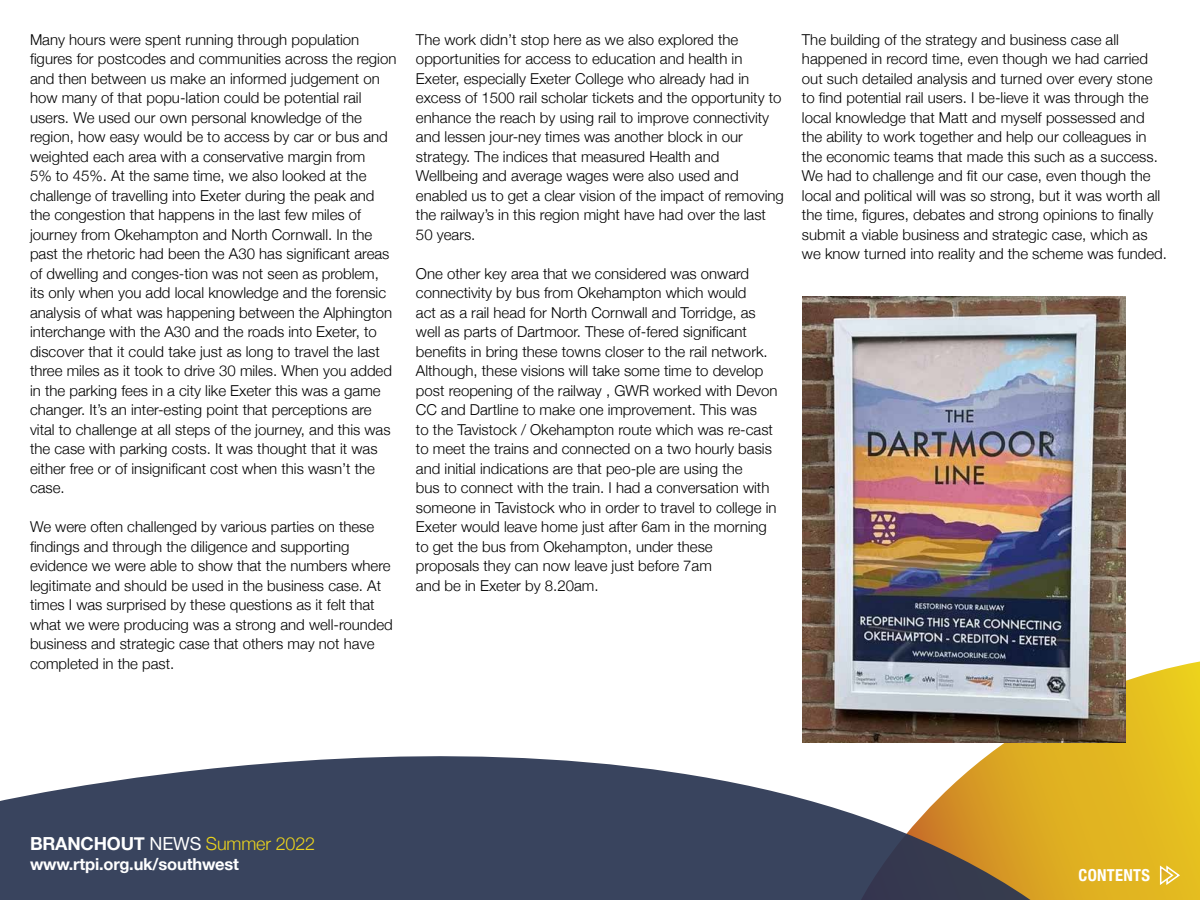
<style>
.page{position:relative;width:1200px;height:900px;background:#fff}
.page>*{position:absolute;margin:0;border:0;box-sizing:border-box;transform-origin:0 0}
.t1{font:300 18px "Helvetica Neue";letter-spacing:-.01em;color:#edd51c}
.t2{font:700 16.5px "Helvetica Neue";letter-spacing:-.01em;color:#fff}
.t3{font:700 condensed 16.5px "Helvetica Neue";letter-spacing:.02em;color:#fff}
.t4{font:300 15px/19.5px "Helvetica Neue";color:#000}
.s1{font-weight:700;color:#fff}
.s2{font-weight:400;color:#fff}
</style>
<div class="page">
<svg style="left:861px;top:662px;width:339px;height:238px"></svg>
<svg style="left:0;top:755px;width:1030px;height:145px;fill:#39445e"></svg>
<svg style="left:1159px;top:864px;width:22px;height:23px"></svg>
<img style="left:802px;top:296px;width:324px;height:446px">
<p class="t4" style="left:30px;top:28px;width:368px">Many hours were spent running through population figures for postcodes and communities across the region and then between us make an informed judgement on how many of that popu-lation could be potential rail users. We used our own personal knowledge of the region, how easy would be to access by car or bus and weighted each area with a conservative margin from<br>5% to 45%. At the same time, we also looked at the challenge of travelling into Exeter during the peak and the congestion that happens in the last few miles of journey from Okehampton and North Cornwall. In the past the rhetoric had been the A30 has significant areas of dwelling and conges-tion was not seen as problem, its only when you add local knowledge and the forensic analysis of what was happening between the Alphington interchange with the A30 and the roads into Exeter, to discover that it could take just as long to travel the last three miles as it took to drive 30 miles. When you added in the parking fees in a city like Exeter this was a game changer. It’s an inter-esting point that perceptions are vital to challenge at all steps of the journey, and this was the case with parking costs. It was thought that it was either free or of insignificant cost when this wasn’t the case.</p>
<p class="t4" style="left:30px;top:516px;width:364px">We were often challenged by various parties on these findings and through the diligence and supporting evidence we were able to show that the numbers where legitimate and should be used in the business case. At times I was surprised by these questions as it felt that what we were producing was a strong and well-rounded business and strategic case that others may not have completed in the past.</p>
<p class="t4" style="left:416px;top:28px;width:369px">The work didn’t stop here as we also explored the opportunities for access to education and health in Exeter, especially Exeter College who already had in excess of 1500 rail scholar tickets and the opportunity to enhance the reach by using rail to improve connectivity and lessen jour-ney times was another block in our strategy. The indices that measured Health and Wellbeing and average wages were also used and enabled us to get a clear vision of the impact of removing the railway’s in this region might have had over the last 50 years.</p>
<p class="t4" style="left:416px;top:262px;width:363px">One other key area that we considered was onward connectivity by bus from Okehampton which would<br>act as a rail head for North Cornwall and Torridge, as well as parts of Dartmoor. These of-fered significant benefits in bring these towns closer to the rail network.<br>Although, these visions will take some time to develop post reopening of the railway , GWR worked with Devon CC and Dartline to make one improvement. This was<br>to the Tavistock / Okehampton route which was re-cast to meet the trains and connected on a two hourly basis and initial indications are that peo-ple are using the<br>bus to connect with the train. I had a conversation with someone in Tavistock who in order to travel to college in Exeter would leave home just after 6am in the morning to get the bus from Okehampton, under these proposals they can now leave just before 7am<br>and be in Exeter by 8.20am.</p>
<p class="t4" style="left:802px;top:28px;width:367px">The building of the strategy and business case all happened in record time, even though we had carried out such detailed analysis and turned over every stone to find potential rail users. I be-lieve it was through the local knowledge that Matt and myself possessed and the ability to work together and help our colleagues in the economic teams that made this such as a success.<br>We had to challenge and fit our case, even though the local and political will was so strong, but it was worth all the time, figures, debates and strong opinions to finally submit a viable business and strategic case, which as we know turned into reality and the scheme was funded.</p>
<p class="t1" style="left:30px;top:829px;width:287px"><span class="s1">BRANCHOUT</span> <span class="s2">NEWS</span> Summer 2022</p>
<p class="t2" style="left:30px;top:851px;width:211px">www.rtpi.org.uk/southwest</p>
<p class="t3" style="left:1078px;top:862px;width:73px">CONTENTS</p>
</div>
